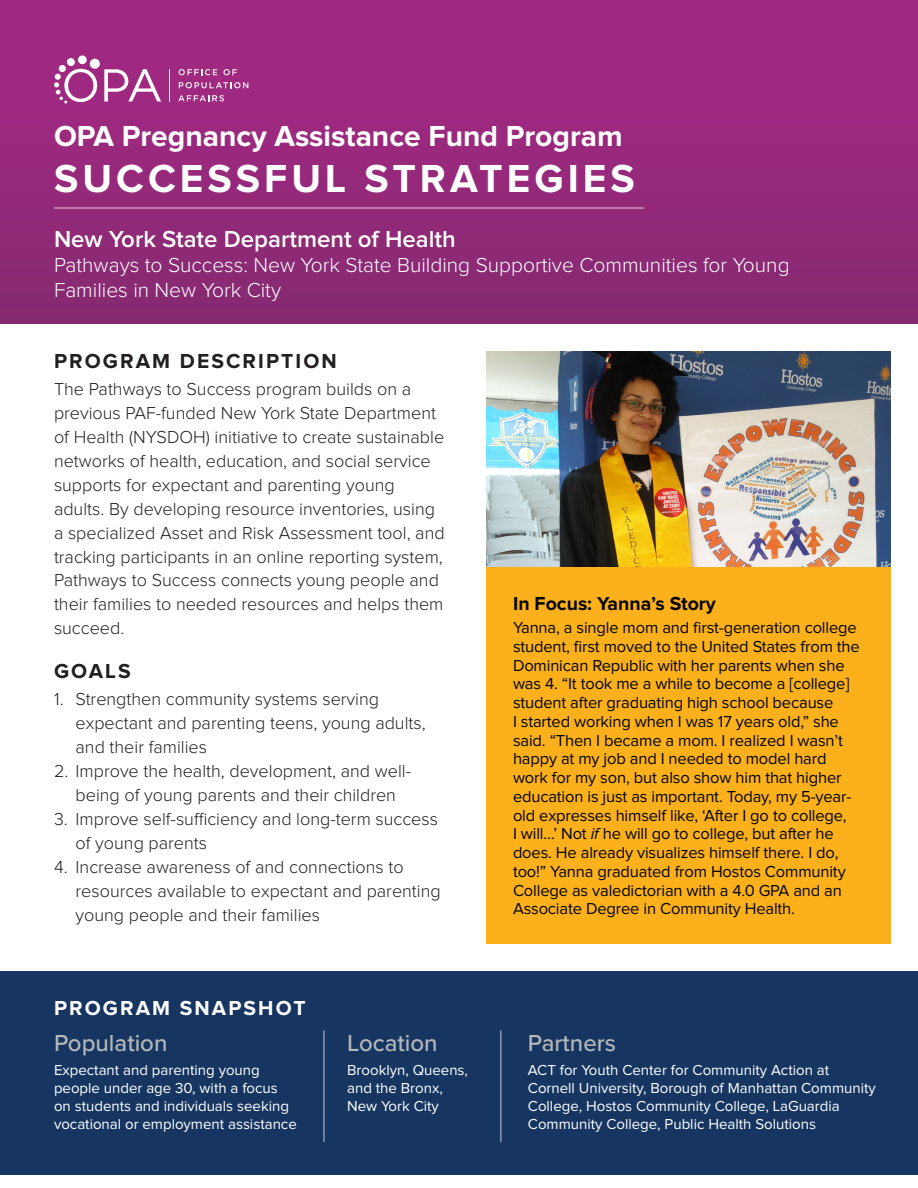
<style>
.page{position:relative;width:918px;height:1188px;background:#fff}
.page>*{position:absolute;margin:0;border:0;box-sizing:border-box;transform-origin:0 0}
.t1{font:700 40.5px "Proxima Nova";letter-spacing:.1em;color:#fff}
.t2{font:700 30px "Proxima Nova";color:#fff}
.t3{font:600 24px "Proxima Nova";color:#fff}
.t4{font:500 24px "Proxima Nova";color:#b6b8b9}
.t5{font:300 21px/25.2px "Proxima Nova";color:#fff}
.t6{font:700 21px "Proxima Nova";letter-spacing:.1em;color:#231f20}
.t7{font:700 21px "Proxima Nova";letter-spacing:.1em;color:#fff}
.t8{font:700 19.5px "Proxima Nova";color:#040503}
.t9{font:300 18px/24px "Proxima Nova";color:#231f20}
.t10{font:16.5px/18.8px "Proxima Nova";letter-spacing:-.01em;color:#040503}
.t11{font:15px/18px "Proxima Nova";color:#fff}
.s1{font-style:italic}
</style>
<div class="page">
<img style="left:486px;top:351px;width:405px;height:216px">
<div style="left:0;top:0;width:918px;height:323px;background:linear-gradient(to bottom,#a52983,#882a72)"></div>
<div style="left:0;top:971px;width:918px;height:203px;background:#163661"></div>
<hr style="left:323px;top:1030px;width:2px;height:112px;background:#fff">
<hr style="left:500px;top:1030px;width:2px;height:112px;background:#fff">
<div style="left:486px;top:567px;width:405px;height:377px;background:#fbb01c"></div>
<hr style="left:54px;top:207px;width:590px;height:2px;background:#fff">
<svg style="left:179px;top:69px;width:38px;height:6px"></svg>
<svg style="left:223px;top:69px;width:14px;height:6px"></svg>
<svg style="left:179px;top:82px;width:69px;height:6px"></svg>
<svg style="left:178px;top:95px;width:46px;height:6px"></svg>
<svg style="left:54px;top:55px;width:107px;height:48px"></svg>
<hr style="left:169px;top:69px;width:1px;height:33px;background:#fff">
<h1 class="t2" style="left:54px;top:119px;width:570px">OPA Pregnancy Assistance Fund Program</h1>
<h1 class="t1" style="left:54px;top:156px;width:582px">SUCCESSFUL STRATEGIES</h1>
<h1 class="t3" style="left:54px;top:225px;width:403px">New York State Department of Health</h1>
<h1 class="t5" style="left:54px;top:253px;width:737px">Pathways to Success: New York State Building Supportive Communities for Young<br>Families in New York City</h1>
<h2 class="t6" style="left:54px;top:349px;width:284px">PROGRAM DESCRIPTION</h2>
<p class="t9" style="left:54px;top:377px;width:392px">The Pathways to Success program builds on a previous PAF-funded New York State Department of Health (NYSDOH) initiative to create sustainable networks of health, education, and social service supports for expectant and parenting young adults. By developing resource inventories, using a specialized Asset and Risk Assessment tool, and tracking participants in an online reporting system, Pathways to Success connects young people and their families to needed resources and helps them succeed.</p>
<h2 class="t6" style="left:54px;top:659px;width:78px">GOALS</h2>
<p class="t9" style="left:76px;top:687px;width:352px;text-indent:-22px">1. Strengthen community systems serving expectant and parenting teens, young adults, and their families</p>
<p class="t9" style="left:54px;top:759px;width:359px;text-align:center">2. Improve the health, development, and well&shy;being of young parents and their children</p>
<p class="t9" style="left:76px;top:807px;width:364px;text-indent:-22px">3. Improve self-sufficiency and long-term success of young parents</p>
<p class="t9" style="left:76px;top:855px;width:367px;text-indent:-22px">4. Increase awareness of and connections to resources available to expectant and parenting young people and their families</p>
<h2 class="t7" style="left:54px;top:996px;width:253px">PROGRAM SNAPSHOT</h2>
<h3 class="t4" style="left:54px;top:1029px;width:115px">Population</h3>
<p class="t11" style="left:54px;top:1061px;width:244px">Expectant and parenting young people under age 30, with a focus on students and individuals seeking vocational or employment assistance</p>
<h3 class="t4" style="left:347px;top:1029px;width:92px">Location</h3>
<p class="t11" style="left:347px;top:1061px;width:122px">Brooklyn, Queens, and the Bronx,<br>New York City</p>
<p class="t8" style="left:513px;top:592px;width:204px">In Focus: Yanna’s Story</p>
<p class="t10" style="left:513px;top:619px;width:348px">Yanna, a single mom and first-generation college student, first moved to the United States from the Dominican Republic with her parents when she was 4. “It took me a while to become a [college] student after graduating high school because<br>I started working when I was 17 years old,” she said. “Then I became a mom. I realized I wasn’t happy at my job and I needed to model hard work for my son, but also show him that higher education is just as important. Today, my 5-year&shy;old expresses himself like, ‘After I go to college,<br>I will…’ Not <span class="s1">if</span> he will go to college, but after he does. He already visualizes himself there. I do, too!” Yanna graduated from Hostos Community College as valedictorian with a 4.0 GPA and an Associate Degree in Community Health.</p>
<h3 class="t4" style="left:528px;top:1029px;width:90px">Partners</h3>
<p class="t11" style="left:528px;top:1061px;width:349px">ACT for Youth Center for Community Action at Cornell University, Borough of Manhattan Community College, Hostos Community College, LaGuardia Community College, Public Health Solutions</p>
</div>
